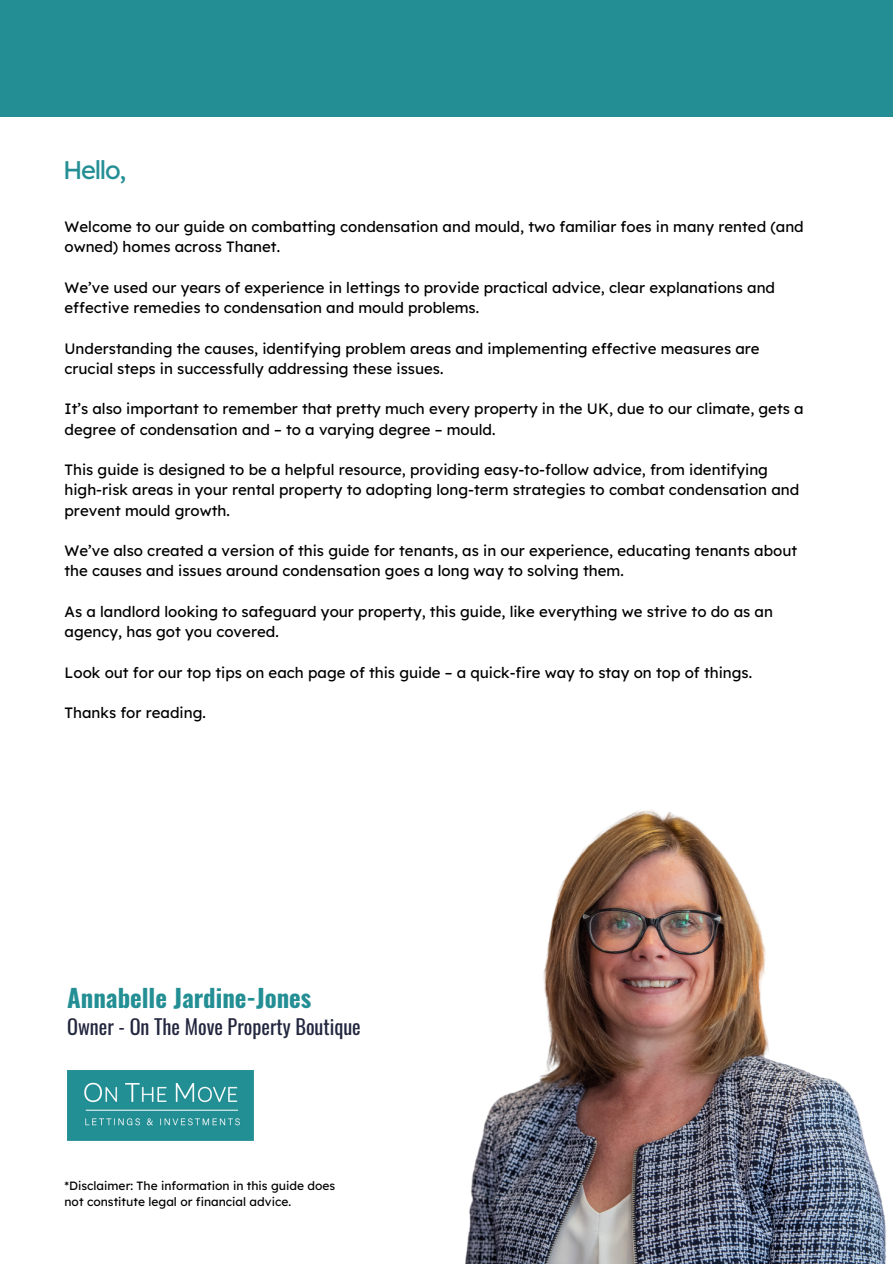
<style>
.page{position:relative;width:893px;height:1264px;background:#fff}
.page>*{position:absolute;margin:0;border:0;box-sizing:border-box;transform-origin:0 0}
.t1{font:25.5px "Lexend";letter-spacing:-.05em;color:#238f94}
.t2{font:700 24.75px "Oswald";color:#238f94}
.t3{font:20.25px "Oswald";color:#22263e}
.t4{font:15px/20.2px "Lexend";color:#000}
.t5{font:12px "Lexend";color:#000}
</style>
<div class="page">
<img style="left:465px;top:810px;width:422px;height:452px">
<div style="left:0;top:0;width:892px;height:116px;background:#238f94"></div>
<img style="left:67px;top:1070px;width:187px;height:70px">
<p class="t1" style="left:63px;top:154px;width:65px">Hello,</p>
<h2 class="t4" style="left:64px;top:216px;width:740px">Welcome to our guide on combatting condensation and mould, two familiar foes in many rented (and owned) homes across Thanet.</h2>
<h4 class="t4" style="left:64px;top:277px;width:712px">We’ve used our years of experience in lettings to provide practical advice, clear explanations and effective remedies to condensation and mould problems.</h4>
<h4 class="t4" style="left:64px;top:338px;width:696px">Understanding the causes, identifying problem areas and implementing effective measures are crucial steps in successfully addressing these issues.</h4>
<h4 class="t4" style="left:64px;top:398px;width:740px">It’s also important to remember that pretty much every property in the UK, due to our climate, gets a degree of condensation and – to a varying degree – mould.</h4>
<h4 class="t4" style="left:64px;top:459px;width:736px">This guide is designed to be a helpful resource, providing easy-to-follow advice, from identifying high-risk areas in your rental property to adopting long-term strategies to combat condensation and prevent mould growth.</h4>
<h4 class="t4" style="left:64px;top:540px;width:734px">We’ve also created a version of this guide for tenants, as in our experience, educating tenants about the causes and issues around condensation goes a long way to solving them.</h4>
<h4 class="t4" style="left:64px;top:601px;width:710px">As a landlord looking to safeguard your property, this guide, like everything we strive to do as an agency, has got you covered.</h4>
<h4 class="t4" style="left:64px;top:662px;width:689px">Look out for our top tips on each page of this guide – a quick-fire way to stay on top of things.</h4>
<h4 class="t4" style="left:64px;top:702px;width:143px">Thanks for reading.</h4>
<p class="t2" style="left:67px;top:978px;width:246px">Annabelle Jardine-Jones</p>
<p class="t3" style="left:67px;top:1011px;width:295px">Owner - On The Move Property Boutique</p>
<h4 class="t5" style="left:64px;top:1178px;width:272px">*Disclaimer: The information in this guide does</h4>
<p class="t5" style="left:64px;top:1194px;width:228px">not constitute legal or financial advice.</p>
</div>
